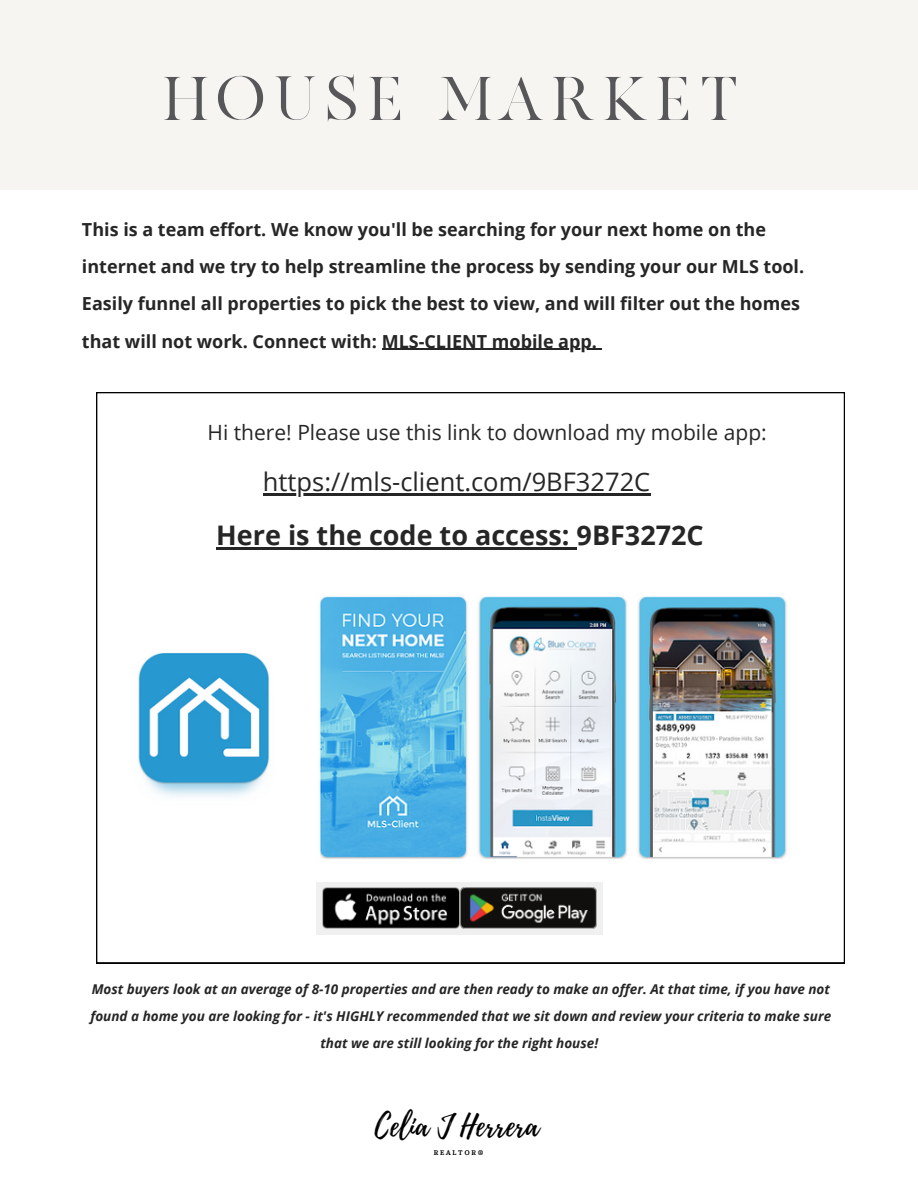
<style>
.page{position:relative;width:918px;height:1188px;background:#fff}
.page>*{position:absolute;margin:0;border:0;box-sizing:border-box;transform-origin:0 0}
.t1{font:75px "Gather Collectors Edition Serif";letter-spacing:.13em;color:#575759}
.t2{font:30.3px "Playlist Script";color:#000}
.t3{font:700 27px "Open Sans";color:#262626}
.t4{font:25.5px "Open Sans";color:#262626}
.t5{font:21px "Open Sans";color:#262626}
.t6{font:700 18px/37.2px "Open Sans";color:#262626}
.t7{font:italic 700 13.5px/27px "Open Sans";color:#262626;text-align:center}
.t8{font:700 6.75px "Marta";letter-spacing:.235em;color:#000}
</style>
<div class="page">
<div style="left:0;top:0;width:918px;height:190px;background:#f6f5f2"></div>
<svg style="left:96px;top:392px;width:748px;height:571px"></svg>
<hr style="left:382px;top:349px;width:215px;height:1px;background:#262626">
<h2 class="t1" style="left:162px;top:59px;width:573px">HOUSE MARKET</h2>
<p class="t6" style="left:82px;top:211px;width:724px">This is a team effort. We know you'll be searching for your next home on the internet and we try to help streamline the process by sending your our MLS tool.<br>Easily funnel all properties to pick the best to view, and will filter out the homes that will not work. Connect with: MLS-CLIENT mobile app.</p>
<h3 class="t5" style="left:208px;top:418px;width:561px">Hi there! Please use this link to download my mobile app:</h3>
<p class="t4" style="left:263px;top:464px;width:389px">https://mls-client.com/9BF3272C</p>
<p class="t3" style="left:216px;top:516px;width:489px">Here is the code to access: 9BF3272C</p>
<p class="t7" style="left:90px;top:975px;width:742px">Most buyers look at an average of 8-10 properties and are then ready to make an offer. At that time, if you have not found a home you are looking for - it's HIGHLY recommended that we sit down and review your criteria to make sure that we are still looking for the right house!</p>
<p class="t2" style="left:375px;top:1105px;width:166px">Celia J Herrera</p>
<h5 class="t8" style="left:434px;top:1150px;width:51px">REALTOR®</h5>
</div>
